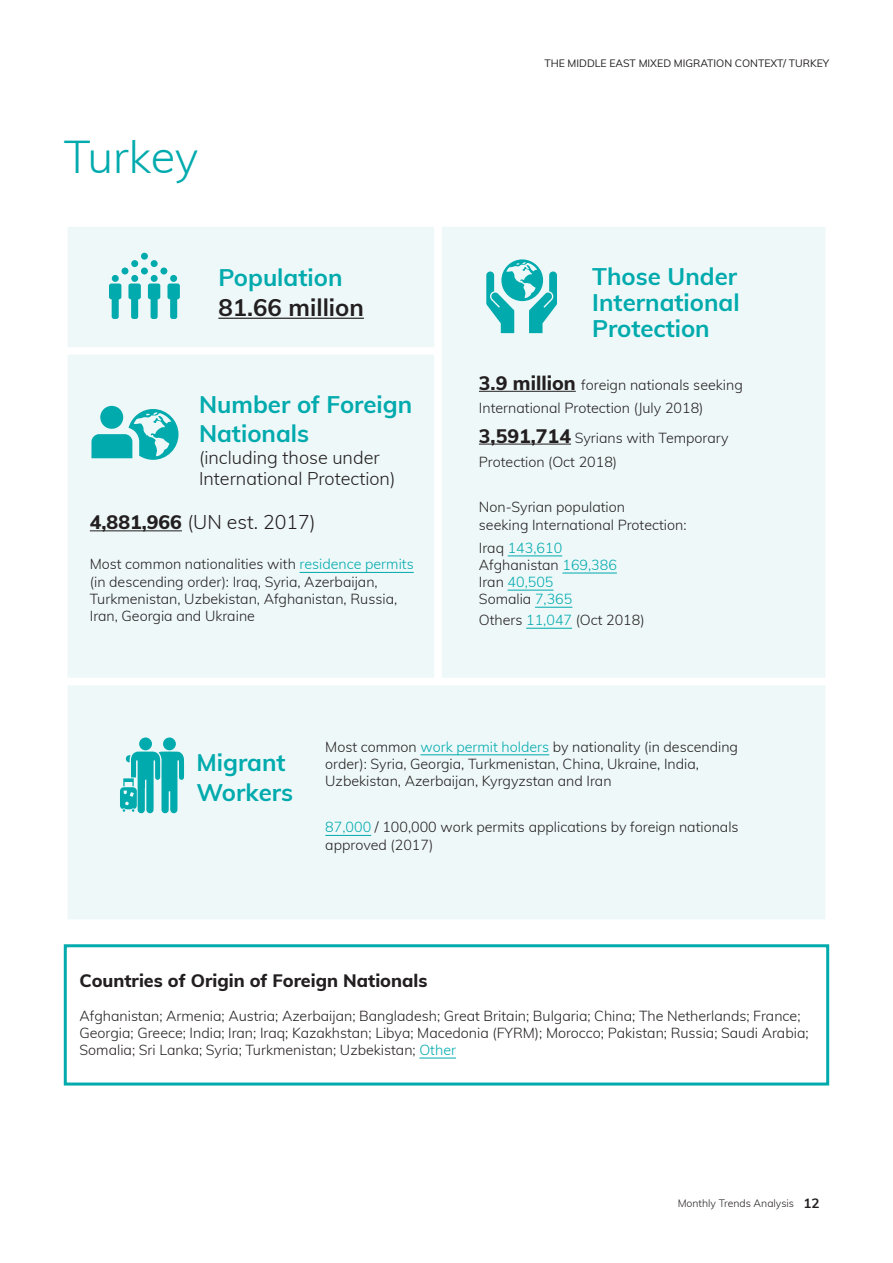
<style>
.page{position:relative;width:893px;height:1263px;background:#fff}
.page>*{position:absolute;margin:0;border:0;box-sizing:border-box;transform-origin:0 0}
.t1{font:300 45px "Muli";letter-spacing:-.005em;color:#00aaad}
.t2{font:700 24px/25.8px "Muli";color:#00aaad}
.t3{font:700 24px "Muli";color:#231f20}
.t4{font:300 19.5px "Muli";color:#231f20}
.t5{font:300 18px/21.6px "Muli";color:#231f20}
.t6{font:800 18px "Muli";color:#231f20}
.t7{font:300 14.25px/17.1px "Muli";color:#231f20}
.t8{font:10.5px "Muli";color:#231f20}
.t9{font:300 10.5px "Muli";color:#231f20}
.s1{font-weight:800}
.s2{color:#00aaad}
.s3{font-weight:800;font-size:19.5px}
.s4{font-weight:700;font-size:13.5px}
</style>
<div class="page">
<div style="left:60px;top:342px;width:382px;height:344px;background:#eef8f9;border:8px solid #fff"></div>
<div style="left:60px;top:219px;width:382px;height:136px;background:#eef8f9;border:8px solid #fff"></div>
<div style="left:434px;top:219px;width:399px;height:467px;background:#eef8f9;border:8px solid #fff"></div>
<hr style="left:218px;top:318px;width:146px;height:1px;background:#231f20">
<div style="left:112px;top:275px;width:7px;height:7px;background:#00aaad;border-radius:50%"></div>
<div style="left:170px;top:275px;width:7px;height:7px;background:#00aaad;border-radius:50%"></div>
<div style="left:131px;top:275px;width:7px;height:7px;background:#00aaad;border-radius:50%"></div>
<div style="left:151px;top:275px;width:7px;height:7px;background:#00aaad;border-radius:50%"></div>
<svg style="left:122px;top:268px;width:6px;height:6px"></svg>
<div style="left:141px;top:268px;width:7px;height:6px;background:#00aaad;border-radius:50%"></div>
<div style="left:160px;top:268px;width:7px;height:6px;background:#00aaad;border-radius:50%"></div>
<div style="left:131px;top:260px;width:7px;height:7px;background:#00aaad;border-radius:50%"></div>
<div style="left:151px;top:260px;width:7px;height:7px;background:#00aaad;border-radius:50%"></div>
<div style="left:141px;top:253px;width:7px;height:7px;background:#00aaad;border-radius:50%"></div>
<svg style="left:109px;top:283px;width:13px;height:36px"></svg>
<svg style="left:128px;top:283px;width:13px;height:36px"></svg>
<svg style="left:148px;top:283px;width:12px;height:36px"></svg>
<svg style="left:167px;top:283px;width:13px;height:36px"></svg>
<hr style="left:90px;top:530px;width:92px;height:1px;background:#231f20">
<svg style="left:91px;top:406px;width:88px;height:54px"></svg>
<hr style="left:300px;top:572px;width:114px;height:1px;background:#00aaad">
<hr style="left:479px;top:391px;width:97px;height:1px;background:#231f20">
<hr style="left:479px;top:444px;width:92px;height:1px;background:#231f20">
<svg style="left:486px;top:259px;width:71px;height:74px"></svg>
<hr style="left:508px;top:555px;width:54px;height:1px;background:#00aaad">
<hr style="left:562px;top:573px;width:55px;height:1px;background:#00aaad">
<hr style="left:508px;top:590px;width:45px;height:1px;background:#00aaad">
<hr style="left:535px;top:607px;width:37px;height:1px;background:#00aaad">
<hr style="left:526px;top:628px;width:46px;height:1px;background:#00aaad">
<div style="left:60px;top:678px;width:773px;height:249px;background:#eef8f9;border:8px solid #fff"></div>
<hr style="left:325px;top:835px;width:46px;height:1px;background:#00aaad">
<div style="left:139px;top:737px;width:13px;height:13px;background:#00aaad;border-radius:50%"></div>
<div style="left:163px;top:737px;width:13px;height:13px;background:#00aaad;border-radius:50%"></div>
<svg style="left:120px;top:751px;width:64px;height:63px"></svg>
<hr style="left:420px;top:754px;width:129px;height:1px;background:#00aaad">
<hr style="left:419px;top:1058px;width:37px;height:1px;background:#00aaad">
<div style="left:64px;top:944px;width:765px;height:141px;border:3px solid #00aaad"></div>
<h1 class="t1" style="left:64px;top:124px;width:136px">Turkey</h1>
<h2 class="t2" style="left:218px;top:264px;width:126px">Population</h2>
<h2 class="t3" style="left:218px;top:290px;width:147px">81.66 million</h2>
<h2 class="t2" style="left:199px;top:389px;width:215px;line-height:28.8px">Number of Foreign<br>Nationals</h2>
<p class="t5" style="left:199px;top:446px;width:198px">(including those under<br>International Protection)</p>
<h3 class="t4" style="left:90px;top:508px;width:227px"><span class="s1">4,881,966</span> (UN est. 2017)</h3>
<p class="t7" style="left:90px;top:555px;width:325px">Most common nationalities with <span class="s2">residence permits </span>(in descending order): Iraq, Syria, Azerbaijan, Turkmenistan, Uzbekistan, Afghanistan, Russia, Iran, Georgia and Ukraine</p>
<p class="t8" style="left:544px;top:55px;width:286px">THE MIDDLE EAST MIXED MIGRATION CONTEXT/ TURKEY</p>
<h2 class="t2" style="left:592px;top:262px;width:149px;text-align:justify">Those Under International Protection</h2>
<p class="t7" style="left:479px;top:372px;width:265px;line-height:23.4px"><span class="s3">3.9 million</span> foreign nationals seeking<br>International Protection (July 2018)</p>
<p class="t7" style="left:479px;top:425px;width:251px;line-height:24px"><span class="s3">3,591,714</span> Syrians with Temporary<br>Protection (Oct 2018)</p>
<p class="t7" style="left:479px;top:497px;width:209px;line-height:18px">Non-Syrian population<br>seeking International Protection:</p>
<p class="t7" style="left:479px;top:538px;width:139px">Iraq <span class="s2">143,610<br></span>Afghanistan <span class="s2">169,386<br></span>Iran <span class="s2">40,505<br></span>Somalia <span class="s2">7,365</span></p>
<p class="t7" style="left:479px;top:611px;width:167px">Others <span class="s2">11,047</span> (Oct 2018)</p>
<h2 class="t2" style="left:197px;top:746px;width:98px;line-height:30px">Migrant<br>Workers</h2>
<p class="t7" style="left:325px;top:737px;width:414px">Most common <span class="s2">work permit holders</span> by nationality (in descending order): Syria, Georgia, Turkmenistan, China, Ukraine, India,<br>Uzbekistan, Azerbaijan, Kyrgyzstan and Iran</p>
<p class="t7" style="left:325px;top:818px;width:415px"><span class="s2">87,000</span> / 100,000 work permits applications by foreign nationals approved (2017)</p>
<p class="t6" style="left:80px;top:967px;width:349px">Countries of Origin of Foreign Nationals</p>
<p class="t7" style="left:80px;top:1006px;width:731px">Afghanistan; Armenia; Austria; Azerbaijan; Bangladesh; Great Britain; Bulgaria; China; The Netherlands; France;<br>Georgia; Greece; India; Iran; Iraq; Kazakhstan; Libya; Macedonia (FYRM); Morocco; Pakistan; Russia; Saudi Arabia;<br>Somalia; Sri Lanka; Syria; Turkmenistan; Uzbekistan; <span class="s2">Other</span></p>
<p class="t9" style="left:678px;top:1195px;width:144px">Monthly Trends Analysis <span class="s4">12</span></p>
</div>
